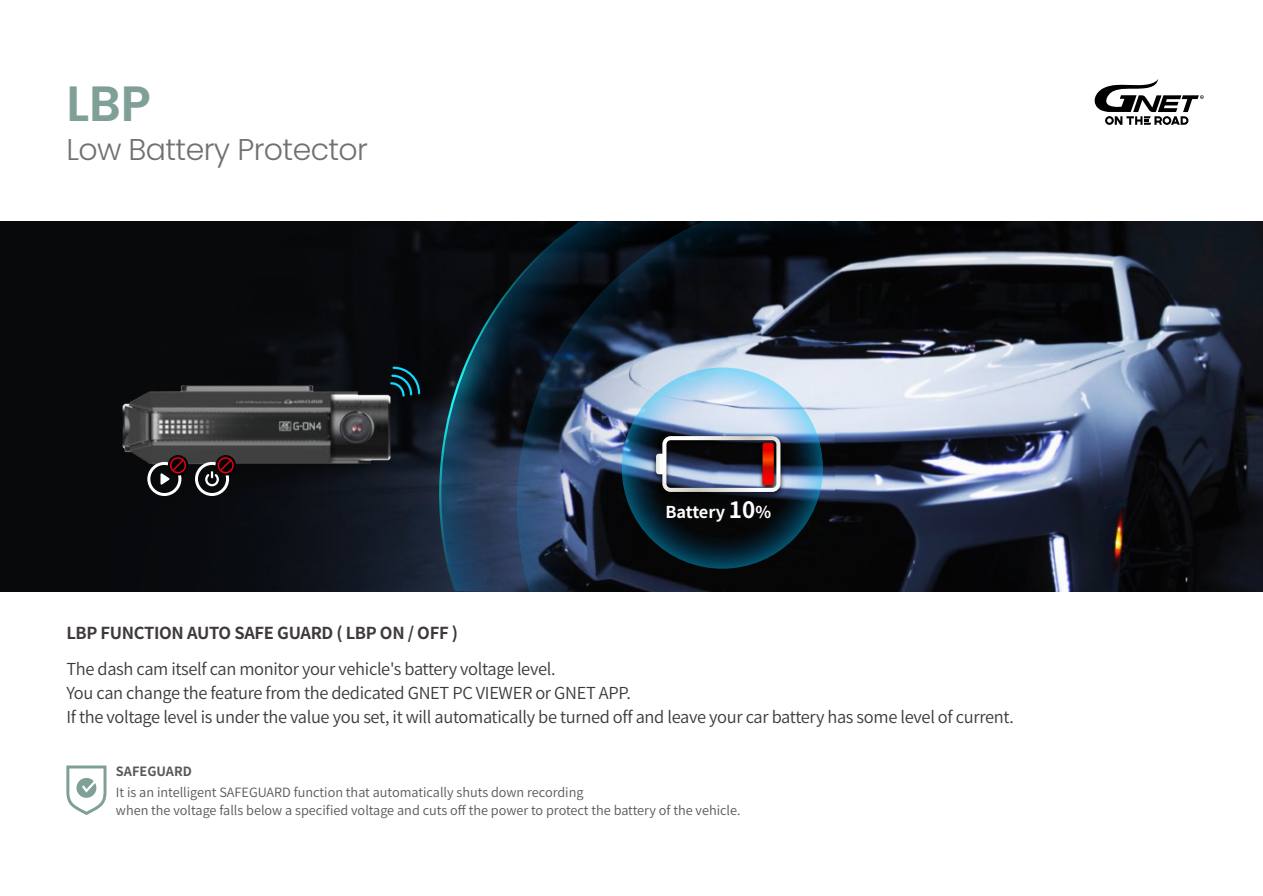
<style>
.page{position:relative;width:1263px;height:896px;background:#fff}
.page>*{position:absolute;margin:0;border:0;box-sizing:border-box;transform-origin:0 0}
.t1{font:600 49.5px "Poppins";color:#7f9f98}
.t2{font:300 30px "Poppins";letter-spacing:-.02em;color:#727171}
.t3{font:600 16.5px/24px "Noto Sans CJ Kkr";letter-spacing:-.02em;color:#3e3a39}
.t4{font:700 16.5px "Noto Sans CJ Kkr";letter-spacing:-.02em;color:#3e3a39}
.t5{font:700 16.35px "Noto Sans CJ Kkr";letter-spacing:-.01em;color:#fff}
.t6{font:600 12.75px/18px "Noto Sans CJ Kkr";color:#595757}
.t7{font:700 12.75px "Noto Sans CJ Kkr";color:#595757}
.t8{font:900 2.25px "Noto Sans KR";color:#000}
.s1{font-size:22.5px}
</style>
<div class="page">
<svg style="left:66px;top:765px;width:41px;height:50px"></svg>
<img style="left:0;top:221px;width:1263px;height:370px">
<img style="left:97px;top:355px;width:292px;height:140px">
<svg style="left:580px;top:221px;width:289px;height:370px"></svg>
<svg style="left:622px;top:367px;width:201px;height:201px"></svg>
<svg style="left:439px;top:221px;width:141px;height:370px"></svg>
<img style="left:602px;top:384px;width:232px;height:164px">
<svg style="left:656px;top:436px;width:124px;height:56px"></svg>
<svg style="left:389px;top:239px;width:147px;height:280px"></svg>
<svg style="left:147px;top:454px;width:42px;height:42px"></svg>
<svg style="left:195px;top:454px;width:42px;height:42px"></svg>
<svg style="left:1094px;top:79px;width:110px;height:46px"></svg>
<h1 class="t1" style="left:66px;top:75px;width:86px">LBP</h1>
<h2 class="t2" style="left:66px;top:132px;width:303px">Low Battery Protector</h2>
<p class="t5" style="left:665px;top:502px;width:107px">Battery <span class="s1">10</span>%</p>
<p class="t4" style="left:66px;top:623px;width:393px">LBP FUNCTION AUTO SAFE GUARD ( LBP ON / OFF )</p>
<p class="t3" style="left:66px;top:657px;width:949px">The dash cam itself can monitor your vehicle's battery voltage level.<br>You can change the feature from the dedicated GNET PC VIEWER or GNET APP.<br>If the voltage level is under the value you set, it will automatically be turned off and leave your car battery has some level of current.</p>
<p class="t7" style="left:116px;top:764px;width:77px">SAFEGUARD</p>
<p class="t6" style="left:116px;top:783px;width:626px">It is an intelligent SAFEGUARD function that automatically shuts down recording<br>when the voltage falls below a specified voltage and cuts off the power to protect the battery of the vehicle.</p>
<p class="t8" style="left:1201px;top:96px;width:3px">R</p>
</div>
